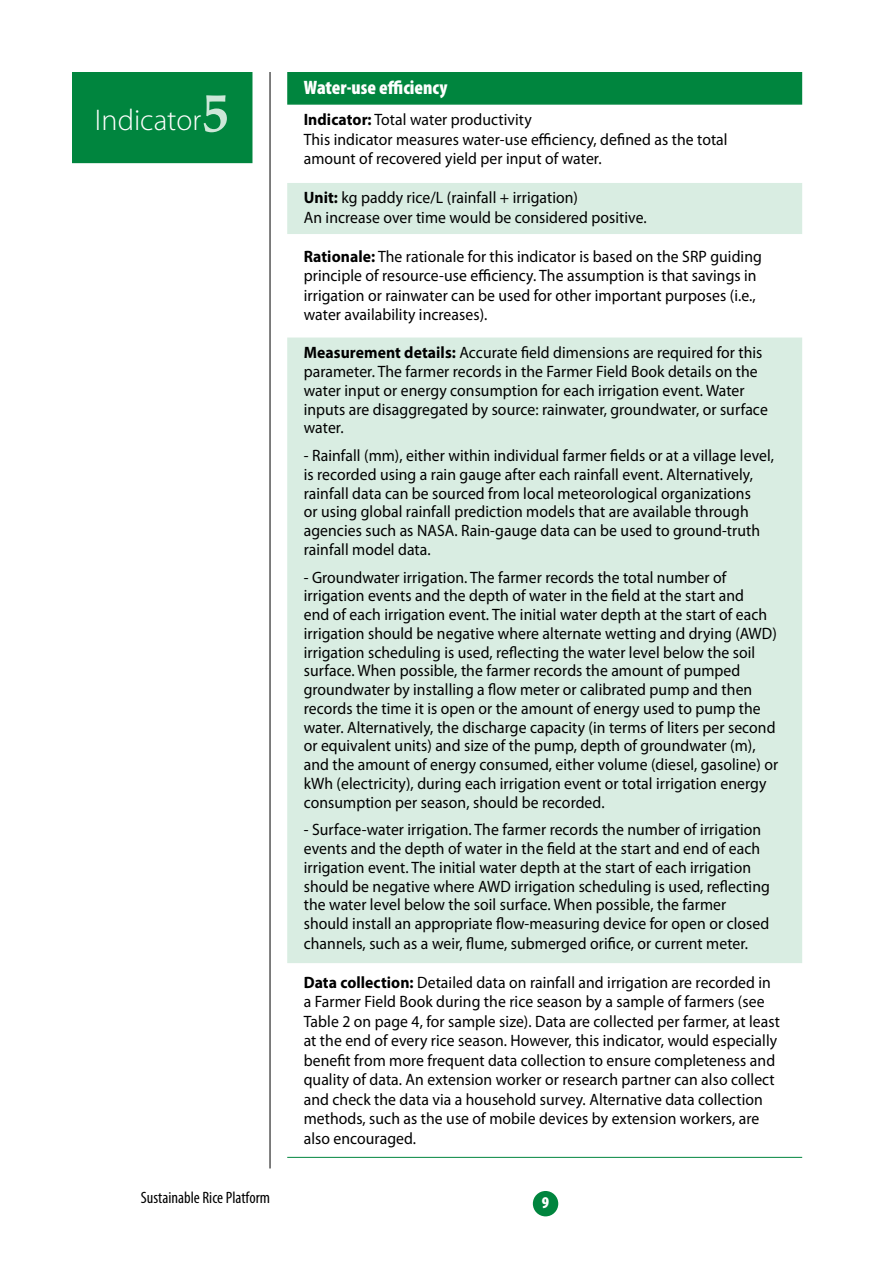
<style>
.page{position:relative;width:893px;height:1263px;background:#fff}
.page>*{position:absolute;margin:0;border:0;box-sizing:border-box;transform-origin:0 0}
.t1{font:300 30px "Myriad Pro";color:#fff}
.t2{font:900 condensed 19.5px "Myriad Pro";color:#fff}
.t3{font:16.5px/18.8px "Myriad Pro";letter-spacing:.005em;color:#000;scale:.95 1}
.t4{font:condensed 16.5px "Myriad Pro";color:#000}
.t5{font:900 condensed 16.5px "Myriad Pro";color:#fff}
.s1{font-family:"Palatino Linotype";font-weight:700;font-size:54px;color:#cce7d8}
.s2{font-weight:700}
</style>
<div class="page">
<hr style="left:270px;top:72px;width:1px;height:1096px;background:#000">
<div style="left:533px;top:1191px;width:25px;height:25px;background:#00853e;border-radius:50%"></div>
<div style="left:287px;top:183px;width:515px;height:51px;background:#d9ede2"></div>
<div style="left:287px;top:338px;width:515px;height:625px;background:#d9ede2"></div>
<div style="left:287px;top:72px;width:515px;height:33px;background:#00853e;border:2px solid #00853e"></div>
<div style="left:72px;top:72px;width:180px;height:91px;background:#00853e"></div>
<hr style="left:287px;top:1157px;width:515px;height:1px;background:#00853e">
<h1 class="t1" style="left:95px;top:103px;width:136px">Indicator<span class="s1">5</span></h1>
<p class="t2" style="left:304px;top:77px;width:145px">Water-use efficiency</p>
<p class="t3" style="left:304px;top:110px;width:448px;line-height:19.5px"><span class="s2">Indicator:</span> Total water productivity<br>This indicator measures water-use efficiency, defined as the total amount of recovered yield per input of water.</p>
<p class="t3" style="left:304px;top:188px;width:362px;line-height:19.5px"><span class="s2">Unit:</span> kg paddy rice/L (rainfall + irrigation)<br>An increase over time would be considered positive.</p>
<p class="t3" style="left:304px;top:247px;width:484px;line-height:19.5px"><span class="s2">Rationale:</span> The rationale for this indicator is based on the SRP guiding principle of resource-use efficiency. The assumption is that savings in irrigation or rainwater can be used for other important purposes (i.e., water availability increases).</p>
<p class="t3" style="left:304px;top:344px;width:490px"><span class="s2">Measurement details:</span> Accurate field dimensions are required for this parameter. The farmer records in the Farmer Field Book details on the water input or energy consumption for each irrigation event. Water inputs are disaggregated by source: rainwater, groundwater, or surface water.</p>
<p class="t3" style="left:304px;top:447px;width:496px">- Rainfall (mm), either within individual farmer fields or at a village level, is recorded using a rain gauge after each rainfall event. Alternatively, rainfall data can be sourced from local meteorological organizations<br>or using global rainfall prediction models that are available through agencies such as NASA. Rain-gauge data can be used to ground-truth rainfall model data.</p>
<p class="t3" style="left:304px;top:568px;width:501px">- Groundwater irrigation. The farmer records the total number of irrigation events and the depth of water in the field at the start and<br>end of each irrigation event. The initial water depth at the start of each irrigation should be negative where alternate wetting and drying (AWD) irrigation scheduling is used, reflecting the water level below the soil surface. When possible, the farmer records the amount of pumped groundwater by installing a flow meter or calibrated pump and then records the time it is open or the amount of energy used to pump the water. Alternatively, the discharge capacity (in terms of liters per second or equivalent units) and size of the pump, depth of groundwater (m), and the amount of energy consumed, either volume (diesel, gasoline) or kWh (electricity), during each irrigation event or total irrigation energy consumption per season, should be recorded.</p>
<p class="t3" style="left:304px;top:821px;width:492px">- Surface-water irrigation. The farmer records the number of irrigation events and the depth of water in the field at the start and end of each irrigation event. The initial water depth at the start of each irrigation should be negative where AWD irrigation scheduling is used, reflecting the water level below the soil surface. When possible, the farmer should install an appropriate flow-measuring device for open or closed channels, such as a weir, flume, submerged orifice, or current meter.</p>
<p class="t3" style="left:304px;top:973px;width:503px;line-height:19.5px"><span class="s2">Data collection:</span> Detailed data on rainfall and irrigation are recorded in a Farmer Field Book during the rice season by a sample of farmers (see Table 2 on page 4, for sample size). Data are collected per farmer, at least at the end of every rice season. However, this indicator, would especially benefit from more frequent data collection to ensure completeness and quality of data. An extension worker or research partner can also collect and check the data via a household survey. Alternative data collection methods, such as the use of mobile devices by extension workers, are also encouraged.</p>
<p class="t4" style="left:141px;top:1189px;width:131px">Sustainable Rice Platform</p>
<p class="t5" style="left:542px;top:1193px;width:9px">9</p>
</div>
